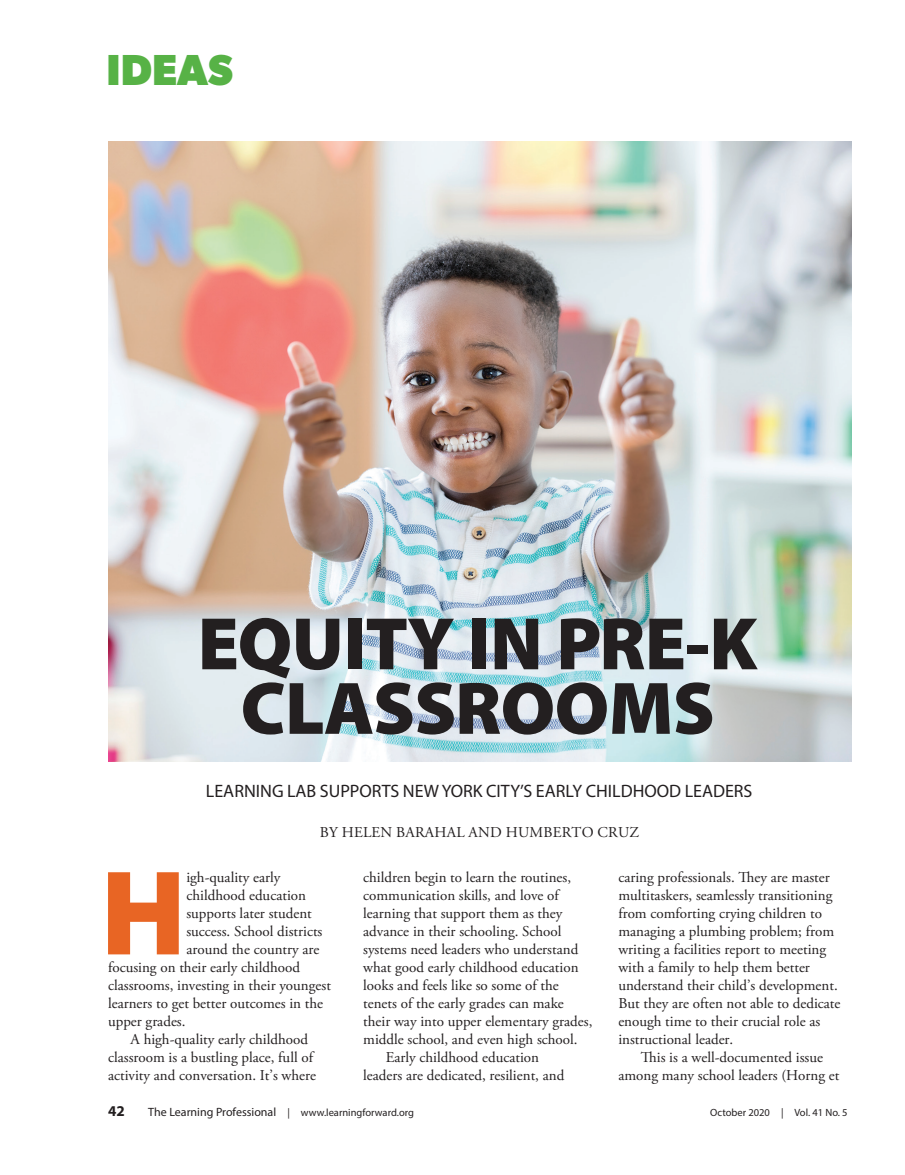
<style>
.page{position:relative;width:905px;height:1175px;background:#fff}
.page>*{position:absolute;margin:0;border:0;box-sizing:border-box;transform-origin:0 0}
.body{font:900 121.8px "Myriad Pro";color:#e86524}
.headline{font:900 75px/64.5px "Myriad Pro";letter-spacing:-.01em;color:#231f20;text-align:center}
.t1{font:700 43.5px "Gibson";color:#57b246}
.deck{font:18px "Myriad Pro";color:#231f20}
.body-2{font:15px/18px "Adobe Garamond Pro";color:#231f20}
.byline{font:15px "Adobe Garamond Pro";letter-spacing:.015em;color:#231f20}
.t2{font:700 15px "Myriad Pro";color:#231f20}
.t3{font:10.5px "Myriad Pro";color:#231f20}
.s1{font-size:12px}
</style>
<div class="page">
<img style="left:108px;top:142px;width:743px;height:619px">
<p class="t1" style="left:106px;top:44px;width:128px">IDEAS</p>
<p class="headline" style="left:198px;top:608px;width:561px">EQUITY IN PRE-K<br>CLASSROOMS</p>
<p class="deck" style="left:206px;top:780px;width:548px">LEARNING LAB SUPPORTS NEW YORK CITY’S EARLY CHILDHOOD LEADERS</p>
<p class="byline" style="left:320px;top:823px;width:321px">BY HELEN BARAHAL AND HUMBERTO CRUZ</p>
<p class="body" style="left:100px;top:832px;width:87px">H</p>
<p class="body-2" style="left:186px;top:869px;width:96px">igh-quality early</p>
<p class="body-2" style="left:186px;top:887px;width:121px">childhood education</p>
<p class="body-2" style="left:186px;top:905px;width:127px">supports later student</p>
<p class="body-2" style="left:186px;top:923px;width:137px">success. School districts</p>
<p class="body-2" style="left:186px;top:941px;width:135px">around the country are</p>
<p class="body-2" style="left:108px;top:959px;width:193px">focusing on their early childhood</p>
<p class="body-2" style="left:108px;top:977px;width:224px">classrooms, investing in their youngest</p>
<p class="body-2" style="left:108px;top:995px;width:216px">learners to get better outcomes in the</p>
<p class="body-2" style="left:108px;top:1013px;width:79px">upper grades.</p>
<p class="body-2" style="left:108px;top:1031px;width:209px;text-indent:22px">A high-quality early childhood classroom is a bustling place, full of activity and conversation. It’s where</p>
<p class="body-2" style="left:363px;top:869px;width:231px">children begin to learn the routines, communication skills, and love of learning that support them as they advance in their schooling. School systems need leaders who understand what good early childhood education looks and feels like so some of the tenets of the early grades can make their way into upper elementary grades, middle school, and even high school.</p>
<p class="body-2" style="left:363px;top:1049px;width:203px;text-align:center">Early childhood education<br>leaders are dedicated, resilient, and</p>
<p class="body-2" style="left:618px;top:869px;width:224px">caring professionals. They are master multitaskers, seamlessly transitioning from comforting crying children to managing a plumbing problem; from writing a facilities report to meeting with a family to help them better understand their child’s development.<br>But they are often not able to dedicate enough time to their crucial role as instructional leader.</p>
<p class="body-2" style="left:618px;top:1049px;width:223px;text-align:center">This is a well-documented issue among many school leaders (Horng et</p>
<p class="t2" style="left:108px;top:1101px;width:18px">42</p>
<p class="t3" style="left:148px;top:1106px;width:267px"><span class="s1">The Learning Professional</span> | www.learningforward.org</p>
<p class="t3" style="left:710px;top:1106px;width:139px">October 2020 | Vol. 41 No. 5</p>
</div>
